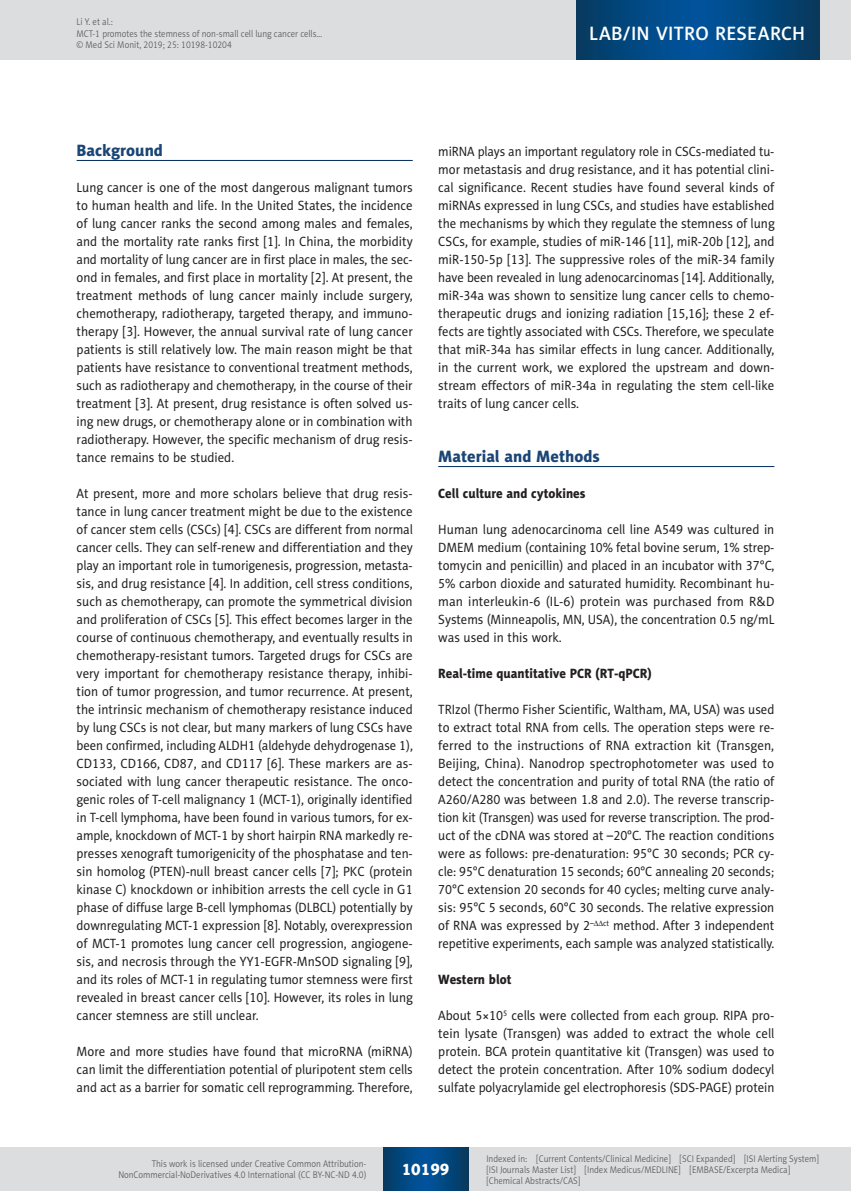
<style>
.page{position:relative;width:851px;height:1191px;background:#fff}
.page>*{position:absolute;margin:0;border:0;box-sizing:border-box;transform-origin:0 0}
.t1{font:19.5px "Naomi Sans EFN Medium";letter-spacing:.01em;color:#fff}
.MSM_Headline_1{font:16.5px "Naomi Sans EFN Heavy";color:#1a4574}
.t2{font:16.5px "Naomi Sans EFN Heavy";color:#fff}
.MSM_Body{font:13.5px/18px "Naomi Sans EFN";color:#231f20;text-align:justify;scale:.95 1}
.MSM_Body-2{font:13.5px/18px "Naomi Sans EFN";color:#231f20;text-align:justify;scale:.93 1}
.MSM_Body-3{font:13.5px/18px "Naomi Sans EFN";color:#231f20;text-align:justify;scale:.94 1}
.MSM_Headline_2{font:13.5px "Naomi Sans EFN Heavy";color:#231f20;scale:.95 1}
.MSM_pagina_zywa{font:9.75px/11.2px "Naomi Sans EFN Light";color:#57585a;scale:.9 1}
.MSM_pagina_sygnatura{font:9.75px "Naomi Sans EFN Light";color:#57585a;scale:.9 1}
</style>
<div class="page">
<hr style="left:77px;top:160px;width:335px;height:1px;background:#00295c">
<hr style="left:438px;top:466px;width:336px;height:1px;background:#00295c">
<div style="left:0;top:1148px;width:850px;height:43px;background:#dcdddf"></div>
<svg style="left:383px;top:1147px;width:85px;height:43px;background:#02477e"></svg>
<div style="left:0;top:0;width:850px;height:60px;background:#dcdddf"></div>
<svg style="left:576px;top:0;width:243px;height:60px;background:#02477e"></svg>
<p class="MSM_pagina_zywa" style="left:77px;top:16px;width:274px">Li Y. et al.:<br>MCT-1 promotes the stemness of non-small cell lung cancer cells…</p>
<p class="MSM_pagina_sygnatura" style="left:77px;top:39px;width:174px">© Med Sci Monit, 2019; 25: 10198-10204</p>
<h1 class="t1" style="left:589px;top:22px;width:217px">LAB/IN VITRO RESEARCH</h1>
<p class="MSM_Headline_1" style="left:77px;top:140px;width:88px">Background</p>
<p class="MSM_Body" style="left:77px;top:178px;width:355px">Lung cancer is one of the most dangerous malignant tumors to human health and life. In the United States, the incidence of lung cancer ranks the second among males and females, and the mortality rate ranks first [1]. In China, the morbidity and mortality of lung cancer are in first place in males, the sec&shy;ond in females, and first place in mortality [2]. At present, the treatment methods of lung cancer mainly include surgery, chemotherapy, radiotherapy, targeted therapy, and immuno&shy;therapy [3]. However, the annual survival rate of lung cancer patients is still relatively low. The main reason might be that patients have resistance to conventional treatment methods, such as radiotherapy and chemotherapy, in the course of their treatment [3]. At present, drug resistance is often solved us&shy;ing new drugs, or chemotherapy alone or in combination with radiotherapy. However, the specific mechanism of drug resis&shy;tance remains to be studied.</p>
<p class="MSM_Body" style="left:77px;top:484px;width:355px">At present, more and more scholars believe that drug resis&shy;tance in lung cancer treatment might be due to the existence of cancer stem cells (CSCs) [4]. CSCs are different from normal cancer cells. They can self-renew and differentiation and they play an important role in tumorigenesis, progression, metasta&shy;sis, and drug resistance [4]. In addition, cell stress conditions, such as chemotherapy, can promote the symmetrical division and proliferation of CSCs [5]. This effect becomes larger in the course of continuous chemotherapy, and eventually results in chemotherapy-resistant tumors. Targeted drugs for CSCs are very important for chemotherapy resistance therapy, inhibi&shy;tion of tumor progression, and tumor recurrence. At present, the intrinsic mechanism of chemotherapy resistance induced by lung CSCs is not clear, but many markers of lung CSCs have been confirmed, including ALDH1 (aldehyde dehydrogenase 1), CD133, CD166, CD87, and CD117 [6]. These markers are as&shy;sociated with lung cancer therapeutic resistance. The onco&shy;genic roles of T-cell malignancy 1 (MCT-1), originally identified in T-cell lymphoma, have been found in various tumors, for ex&shy;ample, knockdown of MCT-1 by short hairpin RNA markedly re&shy;presses xenograft tumorigenicity of the phosphatase and ten&shy;sin homolog (PTEN)-null breast cancer cells [7]; PKC (protein kinase C) knockdown or inhibition arrests the cell cycle in G1 phase of diffuse large B-cell lymphomas (DLBCL) potentially by downregulating MCT-1 expression [8]. Notably, overexpression of MCT-1 promotes lung cancer cell progression, angiogene&shy;sis, and necrosis through the YY1-EGFR-MnSOD signaling [9], and its roles of MCT-1 in regulating tumor stemness were first revealed in breast cancer cells [10]. However, its roles in lung cancer stemness are still unclear.</p>
<p class="MSM_Body" style="left:77px;top:1042px;width:355px">More and more studies have found that microRNA (miRNA) can limit the differentiation potential of pluripotent stem cells and act as a barrier for somatic cell reprogramming. Therefore,</p>
<p class="MSM_Body-2" style="left:438px;top:142px;width:363px">miRNA plays an important regulatory role in CSCs-mediated tu&shy;mor metastasis and drug resistance, and it has potential clini&shy;cal significance. Recent studies have found several kinds of miRNAs expressed in lung CSCs, and studies have established the mechanisms by which they regulate the stemness of lung CSCs, for example, studies of miR-146 [11], miR-20b [12], and miR-150-5p [13]. The suppressive roles of the miR-34 family have been revealed in lung adenocarcinomas [14]. Additionally, miR-34a was shown to sensitize lung cancer cells to chemo&shy;therapeutic drugs and ionizing radiation [15,16]; these 2 ef&shy;fects are tightly associated with CSCs. Therefore, we speculate that miR-34a has similar effects in lung cancer. Additionally, in the current work, we explored the upstream and down&shy;stream effectors of miR-34a in regulating the stem cell-like traits of lung cancer cells.</p>
<p class="MSM_Headline_1" style="left:438px;top:446px;width:163px">Material and Methods</p>
<p class="MSM_Headline_2" style="left:438px;top:485px;width:157px">Cell culture and cytokines</p>
<p class="MSM_Body" style="left:438px;top:520px;width:355px">Human lung adenocarcinoma cell line A549 was cultured in DMEM medium (containing 10% fetal bovine serum, 1% strep&shy;tomycin and penicillin) and placed in an incubator with 37°C, 5% carbon dioxide and saturated humidity. Recombinant hu&shy;man interleukin-6 (IL-6) protein was purchased from R&amp;D Systems (Minneapolis, MN, USA), the concentration 0.5 ng/mL was used in this work.</p>
<p class="MSM_Headline_2" style="left:438px;top:665px;width:226px">Real-time quantitative PCR (RT-qPCR)</p>
<p class="MSM_Body-3" style="left:438px;top:700px;width:359px">TRIzol (Thermo Fisher Scientific, Waltham, MA, USA) was used to extract total RNA from cells. The operation steps were re&shy;ferred to the instructions of RNA extraction kit (Transgen, Beijing, China). Nanodrop spectrophotometer was used to detect the concentration and purity of total RNA (the ratio of A260/A280 was between 1.8 and 2.0). The reverse transcrip&shy;tion kit (Transgen) was used for reverse transcription. The prod&shy;uct of the cDNA was stored at –20°C. The reaction conditions were as follows: pre-denaturation: 95°C 30 seconds; PCR cy&shy;cle: 95°C denaturation 15 seconds; 60°C annealing 20 seconds; 70°C extension 20 seconds for 40 cycles; melting curve analy&shy;sis: 95°C 5 seconds, 60°C 30 seconds. The relative expression of RNA was expressed by 2<sup>–</sup><sup>DD</sup><sup>ct</sup> method. After 3 independent repetitive experiments, each sample was analyzed statistically.</p>
<p class="MSM_Headline_2" style="left:438px;top:971px;width:78px">Western blot</p>
<p class="MSM_Body" style="left:438px;top:1006px;width:355px">About 5×10<sup>5</sup> cells were collected from each group. RIPA pro&shy;tein lysate (Transgen) was added to extract the whole cell protein. BCA protein quantitative kit (Transgen) was used to detect the protein concentration. After 10% sodium dodecyl sulfate polyacrylamide gel electrophoresis (SDS-PAGE) protein</p>
<p class="MSM_pagina_zywa" style="left:118px;top:1158px;width:277px;text-align:right">This work is licensed under Creative Common Attribution-<br>NonCommercial-NoDerivatives 4.0 International (CC BY-NC-ND 4.0)</p>
<p class="t2" style="left:401px;top:1159px;width:49px">10199</p>
<p class="MSM_pagina_zywa" style="left:486px;top:1152px;width:371px">Indexed in: [Current Contents/Clinical Medicine] [SCI Expanded] [ISI Alerting System] [ISI Journals Master List] [Index Medicus/MEDLINE] [EMBASE/Excerpta Medica] [Chemical Abstracts/CAS]</p>
</div>
